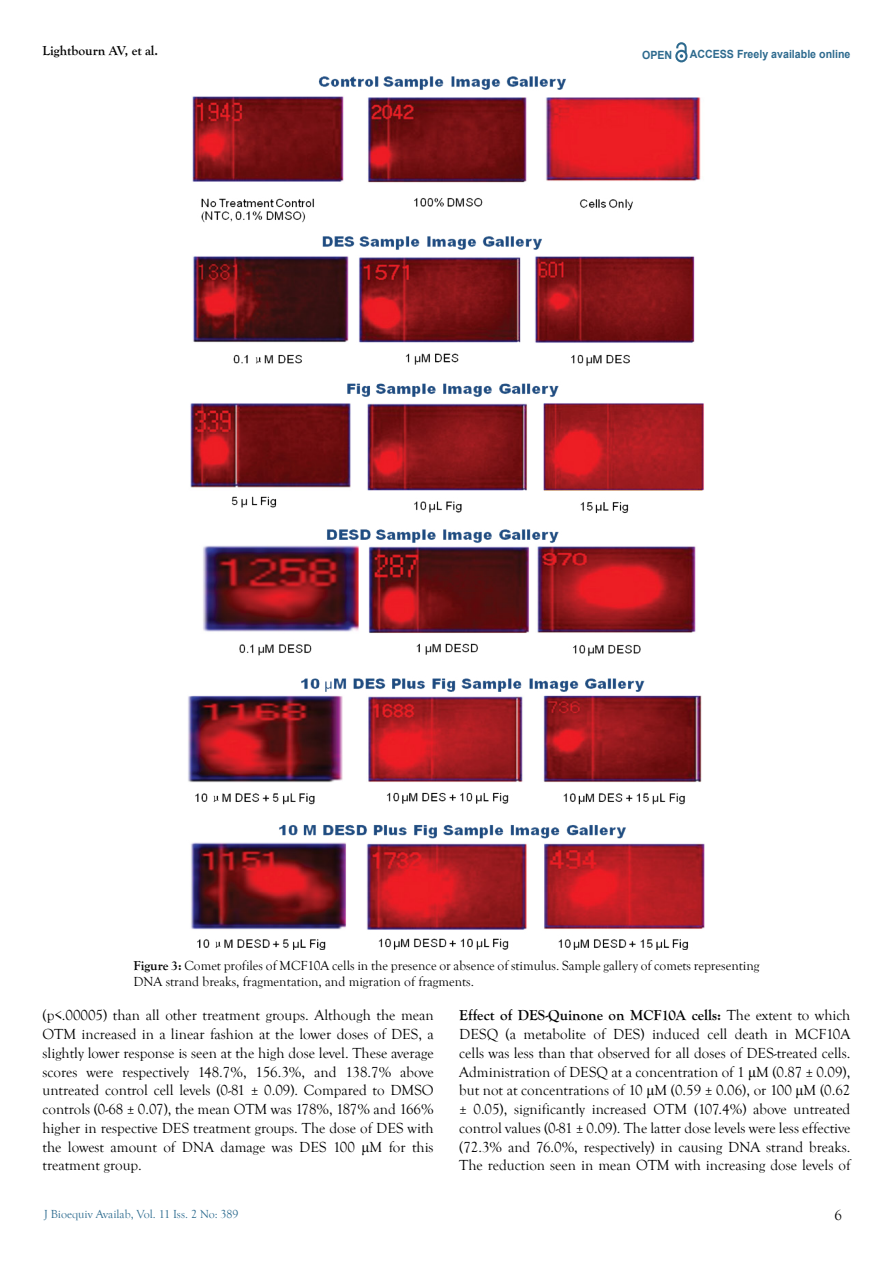
<style>
.page{position:relative;width:893px;height:1263px;background:#fff}
.page>*{position:absolute;margin:0;border:0;box-sizing:border-box;transform-origin:0 0}
.t1{font:15px/18.8px "Goudy Old Style T";color:#000;text-align:justify}
.t2{font:13.5px/16.2px "Goudy Old Style T";color:#000}
.t3{font:700 13.5px "Goudy Old Style T";color:#000}
.t4{font:12px "Goudy Old Style T";color:#2c6b8f}
.t5{font:700 11.25px "Arial";color:#2d6a8e;scale:.94 1}
.s1{font-weight:700}
.s2{font-family:"Times New Roman"}
</style>
<div class="page">
<svg style="left:675px;top:43px;width:12px;height:19px"></svg>
<img style="left:188px;top:77px;width:517px;height:872px">
<p class="t3" style="left:43px;top:43px;width:117px">Lightbourn AV, et al.</p>
<p class="t5" style="left:642px;top:47px;width:34px">OPEN</p>
<p class="t5" style="left:690px;top:46px;width:172px">ACCESS Freely available online</p>
<p class="t2" style="left:133px;top:957px;width:628px"><span class="s1">Figure 3:</span> Comet profiles of MCF10A cells in the presence or absence of stimulus. Sample gallery of comets representing<br>DNA strand breaks, fragmentation, and migration of fragments.</p>
<p class="t1" style="left:43px;top:1006px;width:393px">(p&lt;.00005) than all other treatment groups. Although the mean OTM increased in a linear fashion at the lower doses of DES, a slightly lower response is seen at the high dose level. These average scores were respectively 148.7%, 156.3%, and 138.7% above untreated control cell levels (0-81 ± 0.09). Compared to DMSO controls (0-68 ± 0.07), the mean OTM was 178%, 187% and 166% higher in respective DES treatment groups. The dose of DES with the lowest amount of DNA damage was DES 100 <span class="s2">μ</span>M for this treatment group.</p>
<p class="t1" style="left:459px;top:1006px;width:393px"><span class="s1">Effect of DES-Quinone on MCF10A cells:</span> The extent to which DESQ (a metabolite of DES) induced cell death in MCF10A cells was less than that observed for all doses of DES-treated cells.<br>Administration of DESQ at a concentration of 1 <span class="s2">μ</span>M (0.87 ± 0.09), but not at concentrations of 10 <span class="s2">μ</span>M (0.59 ± 0.06), or 100 <span class="s2">μ</span>M (0.62 ± 0.05), significantly increased OTM (107.4%) above untreated control values (0-81 ± 0.09). The latter dose levels were less effective (72.3% and 76.0%, respectively) in causing DNA strand breaks.<br>The reduction seen in mean OTM with increasing dose levels of</p>
<p class="t4" style="left:44px;top:1207px;width:196px">J Bioequiv Availab, Vol. 11 Iss. 2 No: 389</p>
<p class="t1" style="left:834px;top:1206px;width:9px">6</p>
</div>
